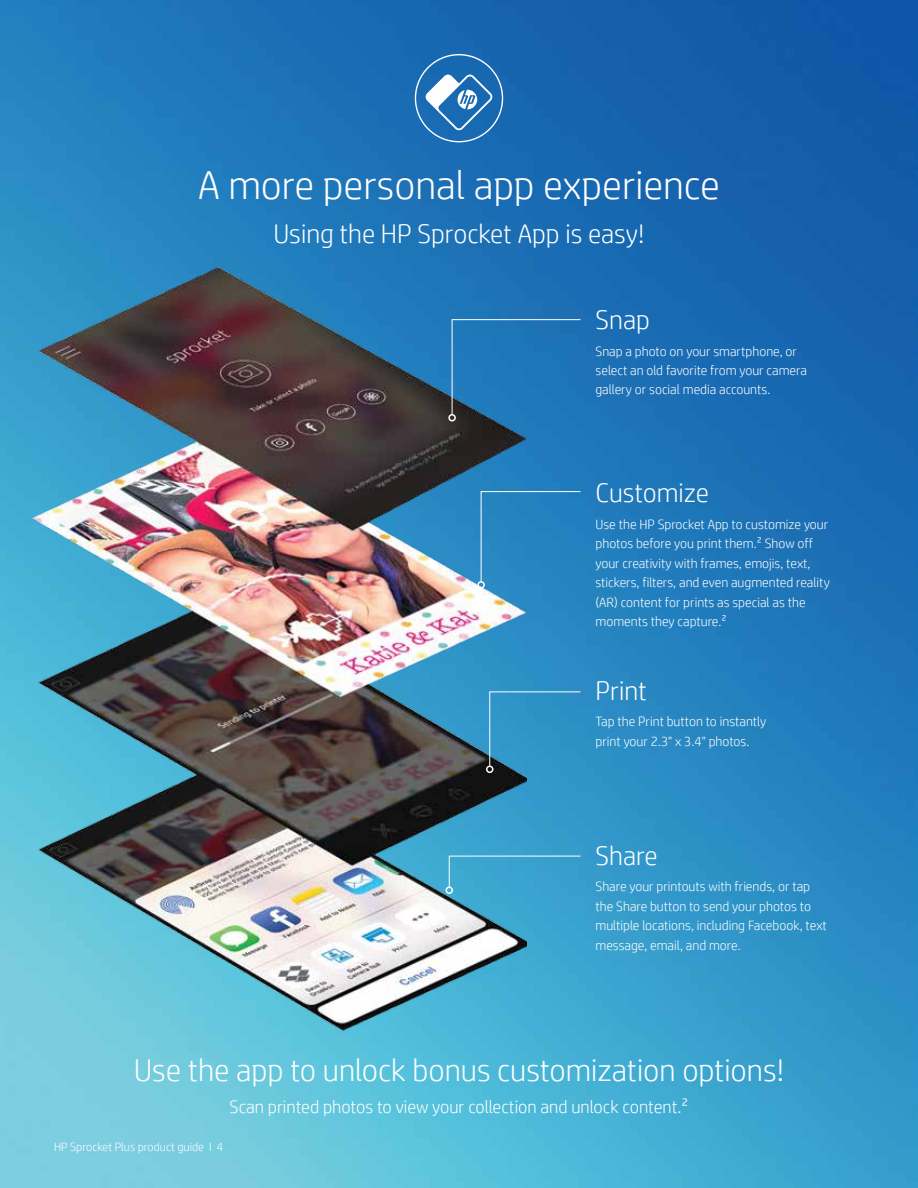
<style>
.page{position:relative;width:918px;height:1188px;background:#fff}
.page>*{position:absolute;margin:0;border:0;box-sizing:border-box;transform-origin:0 0}
.t1{font:300 40.5px "HP Simplified";color:#fff}
.t2{font:300 31.5px "HP Simplified";color:#fff}
.t3{font:300 27px "HP Simplified";color:#fff}
.t4{font:300 18px "HP Simplified";color:#fff}
.t5{font:300 13.5px/19.5px "HP Simplified";color:#fff}
.t6{font:300 12px "HP Simplified";color:#fff}
</style>
<div class="page">
<img style="left:0;top:0;width:918px;height:1188px">
<svg style="left:425px;top:75px;width:67px;height:55px"></svg>
<img style="left:8px;top:235px;width:518px;height:821px">
<div style="left:480px;top:491px;width:101px;height:92px;background:#2584bf"></div>
<div style="left:477px;top:581px;width:8px;height:8px;border:2px solid #fff;border-radius:50%"></div>
<svg style="left:489px;top:691px;width:92px;height:76px"></svg>
<div style="left:486px;top:766px;width:8px;height:7px;border:2px solid #fff;border-radius:50%"></div>
<svg style="left:448px;top:855px;width:133px;height:33px"></svg>
<div style="left:446px;top:886px;width:7px;height:8px;border:2px solid #fff;border-radius:50%"></div>
<div style="left:451px;top:319px;width:130px;height:96px;background:#1f76b8"></div>
<div style="left:448px;top:414px;width:8px;height:7px;border:2px solid #fff;border-radius:50%"></div>
<h1 class="t1" style="left:198px;top:159px;width:523px">A more personal app experience</h1>
<h3 class="t3" style="left:274px;top:216px;width:372px">Using the HP Sprocket App is easy!</h3>
<h3 class="t3" style="left:596px;top:302px;width:56px">Snap</h3>
<p class="t5" style="left:596px;top:341px;width:213px">Snap a photo on your smartphone, or select an old favorite from your camera gallery or social media accounts.</p>
<h3 class="t3" style="left:596px;top:475px;width:115px">Customize</h3>
<p class="t5" style="left:596px;top:514px;width:236px">Use the HP Sprocket App to customize your photos before you print them.2 Show off your creativity with frames, emojis, text, stickers, filters, and even augmented reality (AR) content for prints as special as the moments they capture.2</p>
<h3 class="t3" style="left:596px;top:673px;width:53px">Print</h3>
<p class="t5" style="left:596px;top:711px;width:172px">Tap the Print button to instantly print your 2.3" x 3.4" photos.</p>
<h3 class="t3" style="left:596px;top:838px;width:64px">Share</h3>
<p class="t5" style="left:596px;top:876px;width:233px">Share your printouts with friends, or tap the Share button to send your photos to multiple locations, including Facebook, text message, email, and more.</p>
<h2 class="t2" style="left:134px;top:1049px;width:652px">Use the app to unlock bonus customization options!</h2>
<h3 class="t4" style="left:230px;top:1095px;width:460px">Scan printed photos to view your collection and unlock content.2</h3>
<p class="t6" style="left:54px;top:1139px;width:171px">HP Sprocket Plus product guide I 4</p>
</div>
